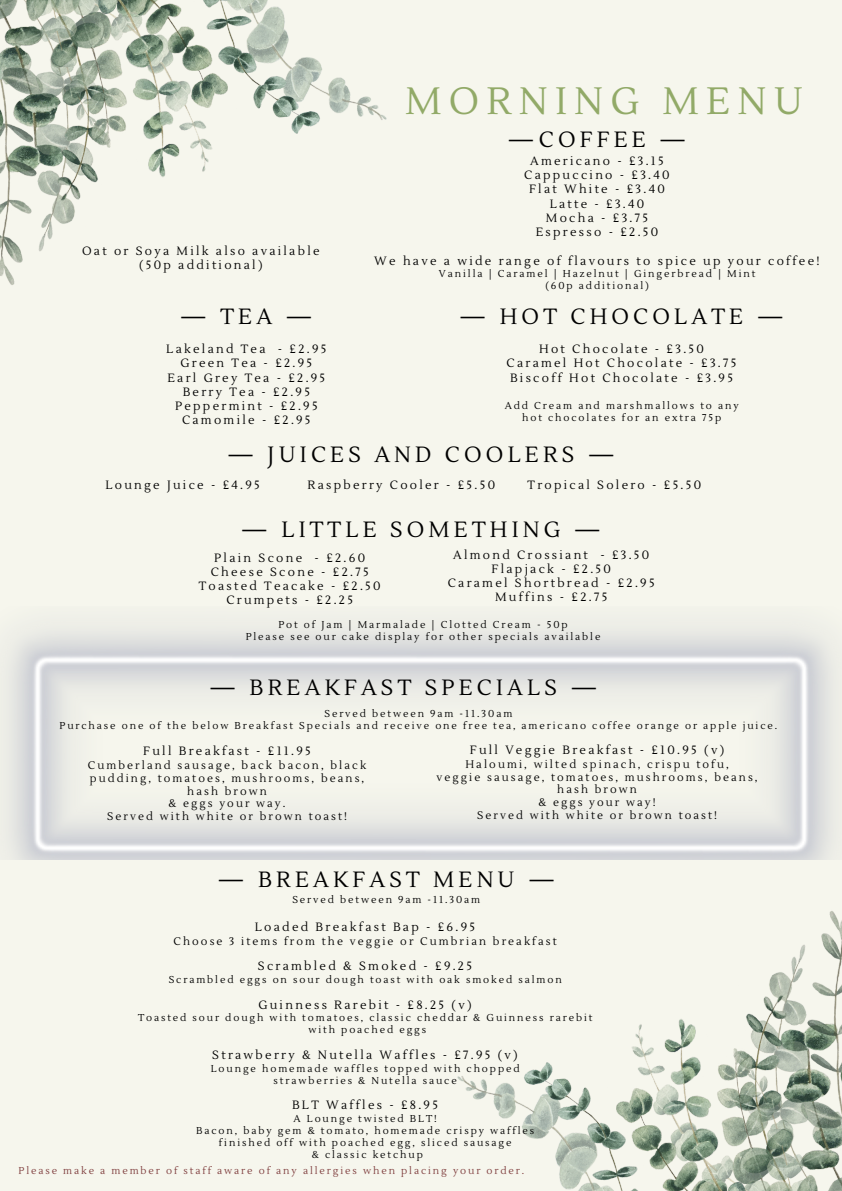
<style>
.page{position:relative;width:842px;height:1191px;background:#fff}
.page>*{position:absolute;margin:0;border:0;box-sizing:border-box;transform-origin:0 0}
.t1{font:38px "Lustria";letter-spacing:.19em;color:#92aa68}
.t2{font:22px "Lustria";letter-spacing:.19em;color:#000}
.t3{font:12px/14.2px "Lustria";letter-spacing:.19em;color:#000;text-align:center}
.t4{font:11px/12.8px "Lustria";letter-spacing:.19em;color:#000;text-align:center}
.t5{font:10px/12px "Lustria";letter-spacing:.19em;color:#000;text-align:center}
.t6{font:10px "Lustria";letter-spacing:.19em;color:#7f3e3e}
</style>
<div class="page">
<div style="left:0;top:0;width:842px;height:1190px;background:#f6f6ed"></div>
<img style="left:0;top:0;width:386px;height:285px">
<img style="left:457px;top:911px;width:385px;height:279px">
<img style="left:6px;top:628px;width:830px;height:231px">
<p class="t3" style="left:82px;top:244px;width:239px">Oat or Soya Milk also available (50p additional)</p>
<h2 class="t1" style="left:405px;top:78px;width:399px">MORNING MENU</h2>
<h2 class="t2" style="left:508px;top:126px;width:180px">—COFFEE —</h2>
<h3 class="t3" style="left:524px;top:154px;width:147px">Americano - £3.15<br>Cappuccino - £3.40<br>Flat White - £3.40<br>Latte - £3.40<br>Mocha - £3.75<br>Espresso - £2.50</h3>
<h3 class="t3" style="left:374px;top:254px;width:447px">We have a wide range of flavours to spice up your coffee!</h3>
<h3 class="t5" style="left:439px;top:268px;width:318px">Vanilla | Caramel | Hazelnut | Gingerbread | Mint (60p additional)</h3>
<h3 class="t2" style="left:180px;top:303px;width:134px">— TEA —</h3>
<h2 class="t2" style="left:459px;top:303px;width:326px">— HOT CHOCOLATE —</h2>
<h2 class="t3" style="left:507px;top:342px;width:231px">Hot Chocolate - £3.50<br>Caramel Hot Chocolate - £3.75<br>Biscoff Hot Chocolate - £3.95</h2>
<h3 class="t5" style="left:505px;top:399px;width:236px">Add Cream and marshmallows to any hot chocolates for an extra 75p</h3>
<p class="t3" style="left:166px;top:342px;width:162px">Lakeland Tea - £2.95<br>Green Tea - £2.95<br>Earl Grey Tea - £2.95<br>Berry Tea - £2.95<br>Peppermint - £2.95<br>Camomile - £2.95</p>
<h2 class="t2" style="left:227px;top:440px;width:389px">— JUICES AND COOLERS —</h2>
<p class="t3" style="left:106px;top:478px;width:156px">Lounge Juice - £4.95</p>
<p class="t3" style="left:307px;top:478px;width:189px">Raspberry Cooler - £5.50</p>
<p class="t3" style="left:528px;top:478px;width:175px">Tropical Solero - £5.50</p>
<p class="t2" style="left:241px;top:516px;width:362px">— LITTLE SOMETHING —</p>
<p class="t3" style="left:199px;top:550px;width:183px">Plain Scone - £2.60<br>Cheese Scone - £2.75<br>Toasted Teacake - £2.50<br>Crumpets - £2.25</p>
<p class="t3" style="left:448px;top:547px;width:208px">Almond Crossiant - £3.50<br>Flapjack - £2.50<br>Caramel Shortbread - £2.95<br>Muffins - £2.75</p>
<p class="t5" style="left:278px;top:619px;width:291px">Pot of Jam | Marmalade | Clotted Cream - 50p</p>
<p class="t5" style="left:246px;top:631px;width:356px">Please see our cake display for other specials available</p>
<h3 class="t2" style="left:209px;top:673px;width:390px">— BREAKFAST SPECIALS —</h3>
<p class="t5" style="left:324px;top:708px;width:189px">Served between 9am -11.30am</p>
<h2 class="t5" style="left:59px;top:720px;width:719px">Purchase one of the below Breakfast Specials and receive one free tea, americano coffee orange or apple juice.</h2>
<h3 class="t3" style="left:143px;top:744px;width:169px">Full Breakfast - £11.95</h3>
<h3 class="t4" style="left:88px;top:759px;width:280px">Cumberland sausage, back bacon, black pudding, tomatoes, mushrooms, beans, hash brown<br>&amp; eggs your way.</h3>
<p class="t4" style="left:107px;top:810px;width:241px">Served with white or brown toast!</p>
<p class="t3" style="left:470px;top:742px;width:256px">Full Veggie Breakfast - £10.95 (v)</p>
<p class="t4" style="left:436px;top:758px;width:323px">Haloumi, wilted spinach, crispu tofu,<br>veggie sausage, tomatoes, mushrooms, beans, hash brown<br>&amp; eggs your way!<br>Served with white or brown toast!</p>
<h3 class="t2" style="left:218px;top:866px;width:339px">— BREAKFAST MENU —</h3>
<p class="t5" style="left:292px;top:894px;width:189px">Served between 9am -11.30am</p>
<p class="t3" style="left:255px;top:919px;width:222px">Loaded Breakfast Bap - £6.95</p>
<p class="t4" style="left:173px;top:934px;width:385px">Choose 3 items from the veggie or Cumbrian breakfast</p>
<h3 class="t3" style="left:258px;top:959px;width:216px">Scrambled &amp; Smoked - £9.25</h3>
<h3 class="t5" style="left:169px;top:973px;width:395px">Scrambled eggs on sour dough toast with oak smoked salmon</h3>
<h2 class="t3" style="left:258px;top:997px;width:215px">Guinness Rarebit - £8.25 (v)</h2>
<p class="t5" style="left:138px;top:1012px;width:456px">Toasted sour dough with tomatoes, classic cheddar &amp; Guinness rarebit</p>
<p class="t5" style="left:308px;top:1024px;width:119px">with poached eggs</p>
<h3 class="t3" style="left:212px;top:1047px;width:307px">Strawberry &amp; Nutella Waffles - £7.95 (v)</h3>
<p class="t5" style="left:211px;top:1062px;width:310px">Lounge homemade waffles topped with chopped</p>
<p class="t5" style="left:274px;top:1074px;width:185px">strawberries &amp; Nutella sauce</p>
<p class="t3" style="left:292px;top:1098px;width:148px">BLT Waffles - £8.95</p>
<p class="t5" style="left:294px;top:1112px;width:145px">A Lounge twisted BLT!</p>
<p class="t5" style="left:196px;top:1124px;width:340px">Bacon, baby gem &amp; tomato, homemade crispy waffles</p>
<p class="t5" style="left:219px;top:1136px;width:294px">finished off with poached egg, sliced sausage</p>
<p class="t5" style="left:312px;top:1148px;width:113px">&amp; classic ketchup</p>
<p class="t6" style="left:19px;top:1163px;width:507px">Please make a member of staff aware of any allergies when placing your order.</p>
</div>
